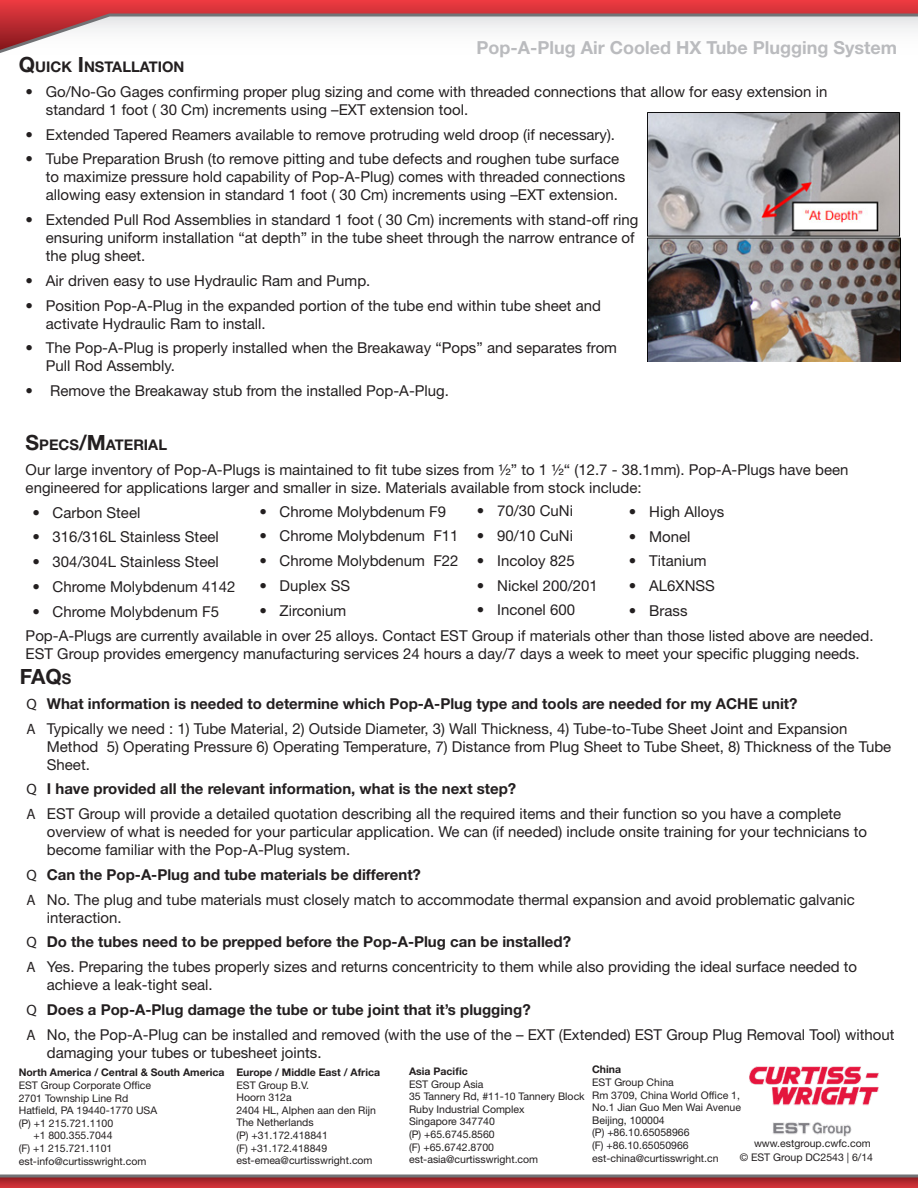
<style>
.page{position:relative;width:918px;height:1188px;background:#fff}
.page>*{position:absolute;margin:0;border:0;box-sizing:border-box;transform-origin:0 0}
.Body_Heading{font:700 21px "Helvetica Neue LT Std";color:#231f20}
.Tag_Line{font:700 18px "Helvetica Neue LT Std";color:#babbbe}
.t1{font:15px/18px "Helvetica Neue LT Std";color:#231f20}
.t2{font:700 15px "Helvetica Neue LT Std";color:#231f20}
.Body_Heading-2{font:700 14.7px "Helvetica Neue LT Std";color:#231f20}
.ContactInfo{font:10.5px "Helvetica Neue LT Std";color:#231f20}
.ContactInfo-2{font:700 10.5px "Helvetica Neue LT Std";color:#231f20}
.s1{font-size:21px}
.s2{font-size:14.7px}
.s3{font-family:"Myriad Pro";font-weight:400}
</style>
<div class="page">
<div style="left:0;top:0;width:918px;height:54px;background:#e0363d"></div>
<svg style="left:0;top:12px;width:918px;height:42px;background:#e7d9db"></svg>
<svg style="left:0;top:1174px;width:918px;height:14px;background:#a94045"></svg>
<hr style="left:0;top:0;width:918px;height:1px;background:#ee3a41">
<img style="left:647px;top:112px;width:254px;height:250px">
<img style="left:749px;top:1066px;width:130px;height:71px">
<p class="Tag_Line" style="left:477px;top:36px;width:422px">Pop-A-Plug Air Cooled HX Tube Plugging System</p>
<p class="Body_Heading-2" style="left:19px;top:58px;width:167px"><span class="s1">Q</span>UICK <span class="s1">I</span> NSTALLATION</p>
<p class="t1" style="left:46px;top:82px;width:783px;text-indent:-20px">• Go/No-Go Gages confirming proper plug sizing and come with threaded connections that allow for easy extension in standard 1 foot ( 30 Cm) increments using –EXT extension tool.</p>
<p class="t1" style="left:26px;top:125px;width:591px">• Extended Tapered Reamers available to remove protruding weld droop (if necessary).</p>
<p class="t1" style="left:46px;top:150px;width:581px;text-indent:-20px">• Tube Preparation Brush (to remove pitting and tube defects and roughen tube surface to maximize pressure hold capability of Pop-A-Plug) comes with threaded connections allowing easy extension in standard 1 foot ( 30 Cm) increments using –EXT extension.</p>
<p class="t1" style="left:46px;top:210px;width:594px;text-indent:-20px">• Extended Pull Rod Assemblies in standard 1 foot ( 30 Cm) increments with stand-off ring ensuring uniform installation “at depth” in the tube sheet through the narrow entrance of the plug sheet.</p>
<p class="t1" style="left:26px;top:271px;width:346px">• Air driven easy to use Hydraulic Ram and Pump.</p>
<p class="t1" style="left:46px;top:296px;width:557px;text-indent:-20px">• Position Pop-A-Plug in the expanded portion of the tube end within tube sheet and activate Hydraulic Ram to install.</p>
<p class="t1" style="left:46px;top:339px;width:573px;text-indent:-20px">• The Pop-A-Plug is properly installed when the Breakaway “Pops” and separates from<br>Pull Rod Assembly.</p>
<p class="t1" style="left:26px;top:381px;width:425px">• Remove the Breakaway stub from the installed Pop-A-Plug.</p>
<p class="Body_Heading-2" style="left:26px;top:436px;width:143px"><span class="s1">S</span>PECS<span class="s1">/M</span>ATERIAL</p>
<p class="t1" style="left:26px;top:460px;width:824px">Our large inventory of Pop-A-Plugs is maintained to fit tube sizes from ½” to 1 ½“ (12.7 - 38.1mm). Pop-A-Plugs have been engineered for applications larger and smaller in size. Materials available from stock include:</p>
<p class="t1" style="left:32px;top:503px;width:110px">• Carbon Steel</p>
<p class="t1" style="left:32px;top:528px;width:188px">• 316/316L Stainless Steel</p>
<p class="t1" style="left:32px;top:552px;width:188px">• 304/304L Stainless Steel</p>
<p class="t1" style="left:32px;top:577px;width:205px">• Chrome Molybdenum 4142</p>
<p class="t1" style="left:32px;top:602px;width:188px">• Chrome Molybdenum F5</p>
<p class="t1" style="left:26px;top:627px;width:849px">Pop-A-Plugs are currently available in over 25 alloys. Contact EST Group if materials other than those listed above are needed.<br>EST Group provides emergency manufacturing services 24 hours a day/7 days a week to meet your specific plugging needs.</p>
<p class="t1" style="left:477px;top:502px;width:98px">• 70/30 CuNi</p>
<p class="t1" style="left:477px;top:527px;width:98px">• 90/10 CuNi</p>
<p class="t1" style="left:477px;top:551px;width:99px">• Incoloy 825</p>
<p class="t1" style="left:477px;top:576px;width:122px">• Nickel 200/201</p>
<p class="t1" style="left:477px;top:601px;width:100px">• Inconel 600</p>
<p class="t1" style="left:259px;top:502px;width:188px">• Chrome Molybdenum F9</p>
<p class="t1" style="left:259px;top:527px;width:201px">• Chrome Molybdenum F11</p>
<p class="t1" style="left:259px;top:552px;width:201px">• Chrome Molybdenum F22</p>
<p class="t1" style="left:259px;top:576px;width:92px">• Duplex SS</p>
<p class="t1" style="left:259px;top:601px;width:88px">• Zirconium</p>
<p class="t1" style="left:629px;top:502px;width:97px">• High Alloys</p>
<p class="t1" style="left:629px;top:527px;width:63px">• Monel</p>
<p class="t1" style="left:629px;top:552px;width:79px">• Titanium</p>
<p class="t1" style="left:629px;top:577px;width:88px">• AL6XNSS</p>
<p class="t1" style="left:629px;top:601px;width:60px">• Brass</p>
<p class="Body_Heading" style="left:20px;top:664px;width:53px">FAQ<span class="s2">S</span></p>
<p class="t2" style="left:27px;top:694px;width:772px"><span class="s3">Q</span> What information is needed to determine which Pop-A-Plug type and tools are needed for my ACHE unit?</p>
<p class="t1" style="left:47px;top:719px;width:846px">Typically we need : 1) Tube Material, 2) Outside Diameter, 3) Wall Thickness, 4) Tube-to-Tube Sheet Joint and Expansion<br>Method 5) Operating Pressure 6) Operating Temperature, 7) Distance from Plug Sheet to Tube Sheet, 8) Thickness of the Tube<br>Sheet.</p>
<p class="t2" style="left:27px;top:780px;width:491px"><span class="s3">Q</span> I have provided all the relevant information, what is the next step?</p>
<p class="t1" style="left:47px;top:804px;width:822px">EST Group will provide a detailed quotation describing all the required items and their function so you have a complete overview of what is needed for your particular application. We can (if needed) include onsite training for your technicians to become familiar with the Pop-A-Plug system.</p>
<p class="t2" style="left:27px;top:865px;width:396px"><span class="s3">Q</span> Can the Pop-A-Plug and tube materials be different?</p>
<p class="t1" style="left:47px;top:890px;width:810px">No. The plug and tube materials must closely match to accommodate thermal expansion and avoid problematic galvanic interaction.</p>
<p class="t2" style="left:27px;top:933px;width:546px"><span class="s3">Q</span> Do the tubes need to be prepped before the Pop-A-Plug can be installed?</p>
<p class="t1" style="left:47px;top:957px;width:812px">Yes. Preparing the tubes properly sizes and returns concentricity to them while also providing the ideal surface needed to achieve a leak-tight seal.</p>
<p class="t2" style="left:27px;top:1000px;width:506px"><span class="s3">Q</span> Does a Pop-A-Plug damage the tube or tube joint that it’s plugging?</p>
<p class="t1" style="left:47px;top:1025px;width:849px">No, the Pop-A-Plug can be installed and removed (with the use of the – EXT (Extended) EST Group Plug Removal Tool) without damaging your tubes or tubesheet joints.</p>
<p class="ContactInfo-2" style="left:19px;top:1066px;width:207px">North America / Central &amp; South America</p>
<p class="ContactInfo" style="left:19px;top:1079px;width:134px">EST Group Corporate Office</p>
<p class="ContactInfo" style="left:19px;top:1092px;width:111px">2701 Township Line Rd</p>
<p class="ContactInfo" style="left:19px;top:1104px;width:140px">Hatfield, PA 19440-1770 USA</p>
<p class="ContactInfo" style="left:19px;top:1117px;width:96px">(P) +1 215.721.1100</p>
<p class="ContactInfo" style="left:33px;top:1129px;width:81px">+1 800.355.7044</p>
<p class="ContactInfo" style="left:19px;top:1142px;width:95px">(F) +1 215.721.1101</p>
<p class="ContactInfo" style="left:19px;top:1155px;width:129px">est-info@curtisswright.com</p>
<p class="ContactInfo-2" style="left:236px;top:1066px;width:145px">Europe / Middle East / Africa</p>
<p class="ContactInfo" style="left:236px;top:1079px;width:74px">EST Group B.V.</p>
<p class="ContactInfo" style="left:236px;top:1091px;width:57px">Hoorn 312a</p>
<p class="ContactInfo" style="left:236px;top:1104px;width:141px">2404 HL, Alphen aan den Rijn</p>
<p class="ContactInfo" style="left:236px;top:1116px;width:79px">The Netherlands</p>
<p class="ContactInfo" style="left:236px;top:1129px;width:93px">(P) +31.172.418841</p>
<p class="ContactInfo" style="left:236px;top:1142px;width:92px">(F) +31.172.418849</p>
<p class="ContactInfo" style="left:236px;top:1154px;width:138px">est-emea@curtisswright.com</p>
<p class="ContactInfo-2" style="left:592px;top:1063px;width:30px">China</p>
<p class="ContactInfo" style="left:592px;top:1076px;width:83px">EST Group China</p>
<p class="ContactInfo" style="left:592px;top:1089px;width:149px">Rm 3709, China World Office 1,</p>
<p class="ContactInfo" style="left:592px;top:1101px;width:150px">No.1 Jian Guo Men Wai Avenue</p>
<p class="ContactInfo" style="left:592px;top:1114px;width:74px">Beijing, 100004</p>
<p class="ContactInfo" style="left:592px;top:1126px;width:99px">(P) +86.10.65058966</p>
<p class="ContactInfo" style="left:592px;top:1139px;width:98px">(F) +86.10.65050966</p>
<p class="ContactInfo" style="left:592px;top:1152px;width:128px">est-china@curtisswright.cn</p>
<p class="ContactInfo-2" style="left:409px;top:1065px;width:60px">Asia Pacific</p>
<p class="ContactInfo" style="left:409px;top:1078px;width:76px">EST Group Asia</p>
<p class="ContactInfo" style="left:409px;top:1090px;width:177px">35 Tannery Rd, #11-10 Tannery Block</p>
<p class="ContactInfo" style="left:409px;top:1103px;width:117px">Ruby Industrial Complex</p>
<p class="ContactInfo" style="left:409px;top:1115px;width:87px">Singapore 347740</p>
<p class="ContactInfo" style="left:409px;top:1128px;width:87px">(P) +65.6745.8560</p>
<p class="ContactInfo" style="left:409px;top:1141px;width:86px">(F) +65.6742.8700</p>
<p class="ContactInfo" style="left:409px;top:1153px;width:131px">est-asia@curtisswright.com</p>
<p class="ContactInfo" style="left:754px;top:1137px;width:118px">www.estgroup.cwfc.com</p>
<p class="ContactInfo" style="left:740px;top:1151px;width:135px">© EST Group DC2543 | 6/14</p>
</div>
